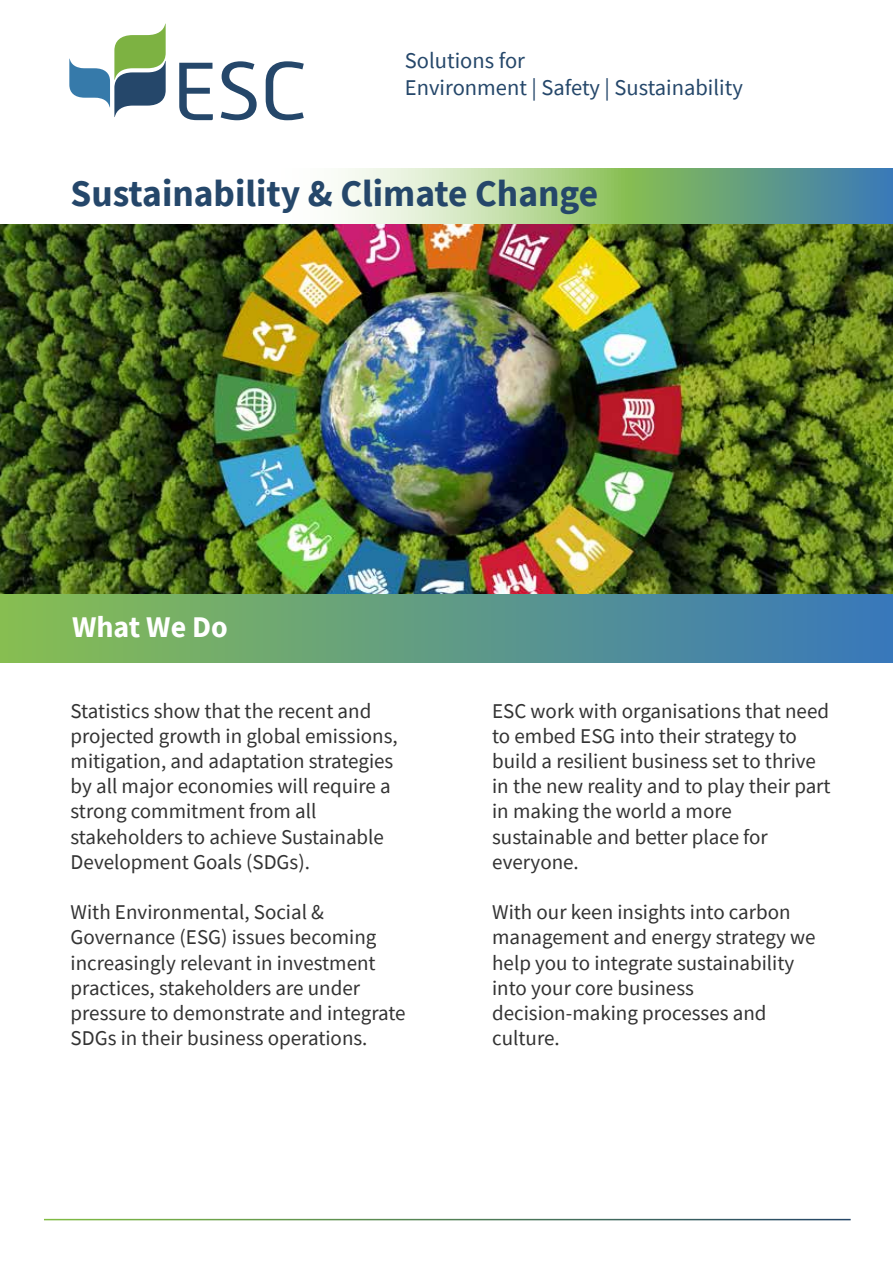
<style>
.page{position:relative;width:893px;height:1263px;background:#fff}
.page>*{position:absolute;margin:0;border:0;box-sizing:border-box;transform-origin:0 0}
.t1{font:700 37.5px "Source Sans Pro";color:#25476a}
.t2{font:700 30px "Source Sans Pro";color:#fff}
.t3{font:22.5px/27px "Source Sans Pro";color:#25476a}
.t4{font:21px/25.2px "Source Sans Pro";color:#333}
</style>
<div class="page">
<img style="left:1px;top:224px;width:892px;height:370px">
<div style="left:0;top:594px;width:893px;height:68px;background:linear-gradient(to right,#87be50,#3878bb)"></div>
<svg style="left:341px;top:169px;width:552px;height:55px;background:#96bf9b"></svg>
<svg style="left:179px;top:63px;width:34px;height:57px"></svg>
<svg style="left:221px;top:61px;width:36px;height:59px"></svg>
<svg style="left:266px;top:61px;width:38px;height:59px"></svg>
<svg style="left:69px;top:24px;width:97px;height:93px"></svg>
<p class="t3" style="left:405px;top:47px;width:339px">Solutions for<br>Environment | Safety | Sustainability</p>
<h1 class="t1" style="left:71px;top:168px;width:529px">Sustainability &amp; Climate Change</h1>
<h2 class="t2" style="left:72px;top:607px;width:157px">What We Do</h2>
<p class="t4" style="left:71px;top:698px;width:329px">Statistics show that the recent and projected growth in global emissions, mitigation, and adaptation strategies by all major economies will require a strong commitment from all stakeholders to achieve Sustainable Development Goals (SDGs).</p>
<p class="t4" style="left:71px;top:899px;width:337px">With Environmental, Social &amp; Governance (ESG) issues becoming increasingly relevant in investment practices, stakeholders are under pressure to demonstrate and integrate SDGs in their business operations.</p>
<p class="t4" style="left:492px;top:698px;width:340px">ESC work with organisations that need to embed ESG into their strategy to build a resilient business set to thrive in the new reality and to play their part in making the world a more sustainable and better place for everyone.</p>
<p class="t4" style="left:492px;top:899px;width:325px">With our keen insights into carbon management and energy strategy we help you to integrate sustainability into your core business decision-making processes and culture.</p>
</div>
